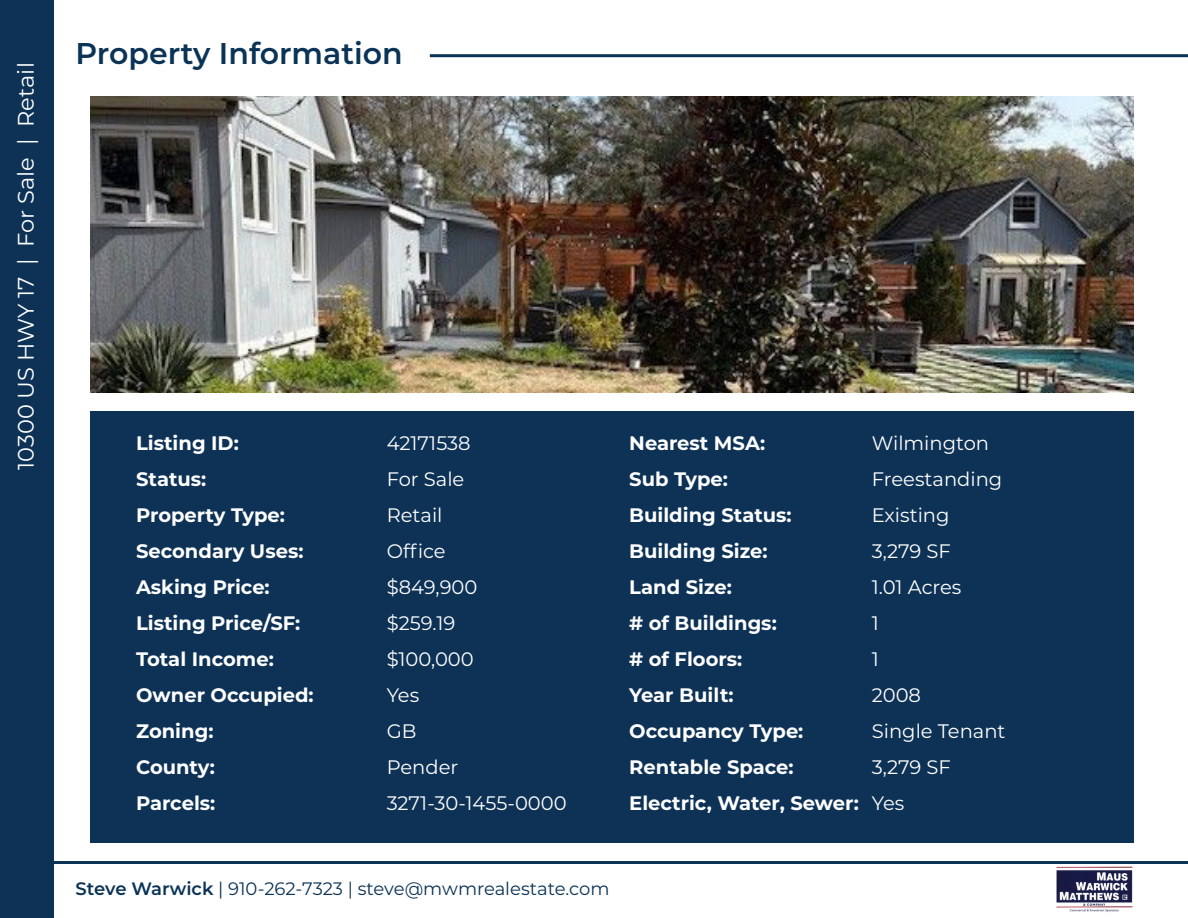
<style>
.page{position:relative;width:1188px;height:918px;background:#fff}
.page>*{position:absolute;margin:0;border:0;box-sizing:border-box;transform-origin:0 0}
.t1{font:600 30px "Montserrat";color:#0b3355}
.t2{font:22.5px "Montserrat";color:#fff}
.t3{font:700 19.5px "Montserrat";color:#fff}
.t4{font:19.5px "Montserrat";color:#fff}
.t5{font:18px "Montserrat";color:#0b3355}
.s1{font-weight:600}
</style>
<div class="page">
<img style="left:1056px;top:866px;width:77px;height:46px">
<hr style="left:0;top:861px;width:1188px;height:3px;background:#0b3355">
<div style="left:0;top:0;width:54px;height:918px;background:#0d3256"></div>
<div style="left:91px;top:411px;width:1043px;height:432px;background:#0d3256"></div>
<hr style="left:430px;top:54px;width:758px;height:3px;background:#0b3355">
<img style="left:91px;top:96px;width:1043px;height:296px">
<p class="t2" style="left:11px;top:470px;width:409px;rotate:-90deg">10300 US HWY 17 | For Sale | Retail</p>
<p class="t1" style="left:76px;top:32px;width:329px">Property Information</p>
<p class="t3" style="left:136px;top:429px;width:104px">Listing ID:</p>
<p class="t3" style="left:136px;top:465px;width:72px">Status:</p>
<p class="t3" style="left:136px;top:501px;width:150px">Property Type:</p>
<p class="t3" style="left:136px;top:537px;width:169px">Secondary Uses:</p>
<p class="t3" style="left:136px;top:573px;width:135px">Asking Price:</p>
<p class="t3" style="left:136px;top:609px;width:166px">Listing Price/SF:</p>
<p class="t3" style="left:136px;top:645px;width:139px">Total Income:</p>
<p class="t3" style="left:136px;top:681px;width:179px">Owner Occupied:</p>
<p class="t3" style="left:136px;top:717px;width:79px">Zoning:</p>
<p class="t3" style="left:136px;top:753px;width:80px">County:</p>
<p class="t3" style="left:136px;top:789px;width:81px">Parcels:</p>
<p class="t4" style="left:387px;top:430px;width:86px">42171538</p>
<p class="t4" style="left:387px;top:466px;width:79px">For Sale</p>
<p class="t4" style="left:387px;top:502px;width:57px">Retail</p>
<p class="t4" style="left:387px;top:538px;width:60px">Office</p>
<p class="t4" style="left:387px;top:574px;width:92px">$849,900</p>
<p class="t4" style="left:387px;top:610px;width:70px">$259.19</p>
<p class="t4" style="left:387px;top:646px;width:89px">$100,000</p>
<p class="t4" style="left:387px;top:682px;width:34px">Yes</p>
<p class="t4" style="left:387px;top:718px;width:31px">GB</p>
<p class="t4" style="left:387px;top:754px;width:73px">Pender</p>
<p class="t4" style="left:387px;top:790px;width:181px">3271-30-1455-0000</p>
<p class="t3" style="left:629px;top:429px;width:137px">Nearest MSA:</p>
<p class="t3" style="left:629px;top:465px;width:100px">Sub Type:</p>
<p class="t3" style="left:629px;top:501px;width:164px">Building Status:</p>
<p class="t3" style="left:629px;top:537px;width:140px">Building Size:</p>
<p class="t3" style="left:629px;top:573px;width:104px">Land Size:</p>
<p class="t3" style="left:629px;top:609px;width:149px"># of Buildings:</p>
<p class="t3" style="left:629px;top:645px;width:115px"># of Floors:</p>
<p class="t3" style="left:629px;top:681px;width:106px">Year Built:</p>
<p class="t3" style="left:629px;top:717px;width:176px">Occupancy Type:</p>
<p class="t3" style="left:629px;top:753px;width:166px">Rentable Space:</p>
<p class="t3" style="left:629px;top:789px;width:231px">Electric, Water, Sewer:</p>
<p class="t4" style="left:872px;top:430px;width:119px">Wilmington</p>
<p class="t4" style="left:872px;top:466px;width:132px">Freestanding</p>
<p class="t4" style="left:872px;top:502px;width:79px">Existing</p>
<p class="t4" style="left:872px;top:538px;width:81px">3,279 SF</p>
<p class="t4" style="left:872px;top:574px;width:91px">1.01 Acres</p>
<p class="t4" style="left:872px;top:610px;width:9px">1</p>
<p class="t4" style="left:872px;top:646px;width:9px">1</p>
<p class="t4" style="left:872px;top:682px;width:51px">2008</p>
<p class="t4" style="left:872px;top:718px;width:135px">Single Tenant</p>
<p class="t4" style="left:872px;top:754px;width:81px">3,279 SF</p>
<p class="t4" style="left:872px;top:790px;width:34px">Yes</p>
<p class="t5" style="left:76px;top:876px;width:535px"><span class="s1">Steve Warwick</span> | 910-262-7323 | steve@mwmrealestate.com</p>
</div>
